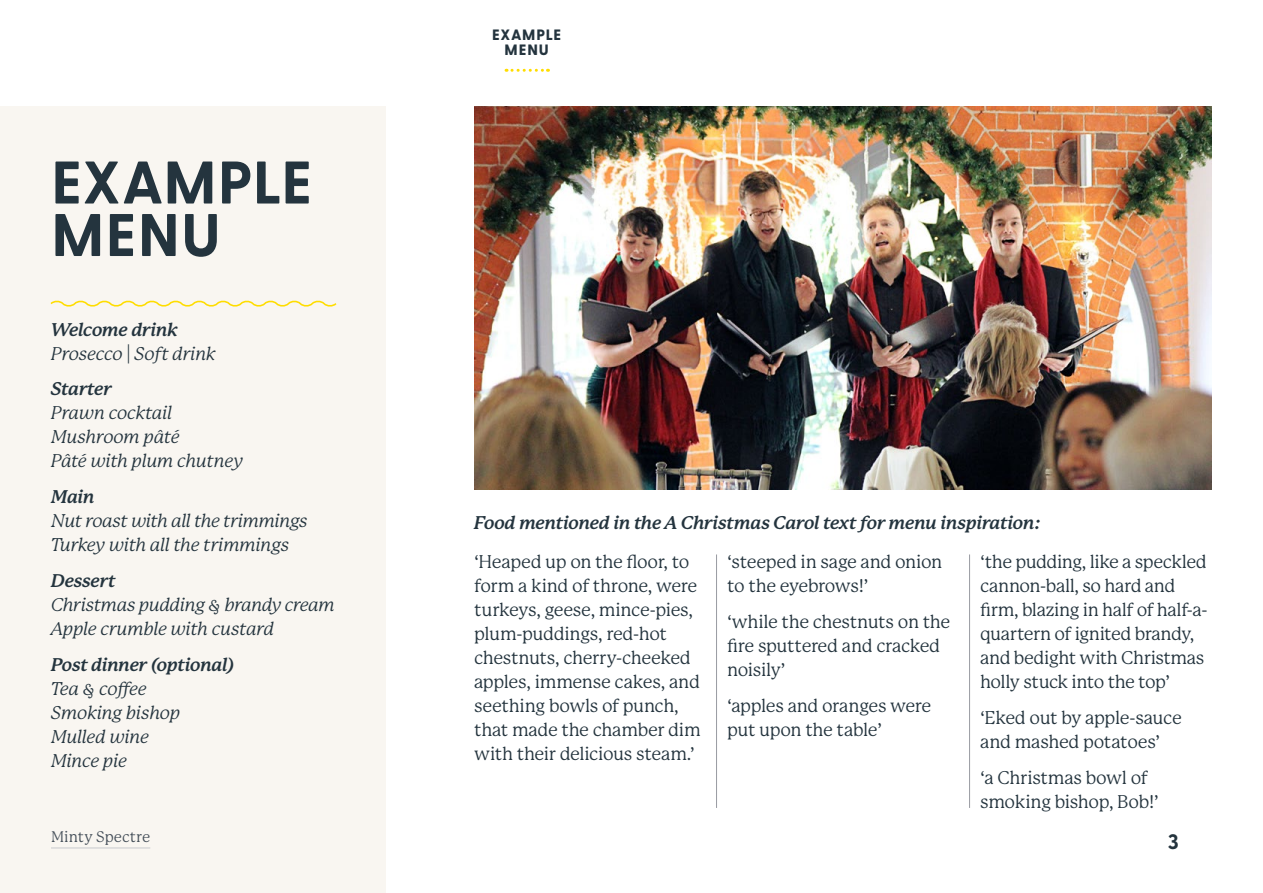
<style>
.page{position:relative;width:1263px;height:893px;background:#fff}
.page>*{position:absolute;margin:0;border:0;box-sizing:border-box;transform-origin:0 0}
.t1{font:700 60px/52.5px "Greycliff CF";letter-spacing:.01em;color:#24343e}
.t2{font:700 21px "Greycliff CF";color:#24343e}
.t3{font:18px/24px "P22 Mackinac Pro";letter-spacing:-.02em;color:#24343e}
.t4{font:italic 18px/24px "P22 Mackinac Pro";letter-spacing:-.025em;color:#24343e}
.t5{font:italic 700 18px "P22 Mackinac Pro";letter-spacing:-.025em;color:#24343e}
.t6{font:15px "P22 Mackinac Pro";letter-spacing:.005em;color:#454f59}
.t7{font:800 15px/15px "Greycliff CF";letter-spacing:.055em;color:#24343e;text-align:center}
</style>
<div class="page">
<div style="left:0;top:106px;width:385px;height:787px;background:#f9f6f1"></div>
<img style="left:474px;top:106px;width:738px;height:383px">
<hr style="left:716px;top:554px;width:1px;height:254px;background:#989aa1">
<hr style="left:969px;top:554px;width:1px;height:254px;background:#989aa1">
<svg style="left:506px;top:69px;width:42px;height:3px"></svg>
<hr style="left:51px;top:848px;width:99px;height:1px;background:#c8c9cd">
<svg style="left:50px;top:300px;width:287px;height:7px"></svg>
<h1 class="t1" style="left:51px;top:158px;width:262px">EXAMPLE<br>MENU</h1>
<p class="t5" style="left:51px;top:320px;width:128px">Welcome drink</p>
<p class="t4" style="left:51px;top:342px;width:166px">Prosecco | Soft drink</p>
<p class="t5" style="left:51px;top:378px;width:62px">Starter</p>
<p class="t4" style="left:51px;top:401px;width:193px">Prawn cocktail<br>Mushroom pâté<br>Pâté with plum chutney</p>
<p class="t5" style="left:51px;top:486px;width:45px">Main</p>
<p class="t4" style="left:51px;top:509px;width:258px">Nut roast with all the trimmings<br>Turkey with all the trimmings</p>
<p class="t5" style="left:51px;top:570px;width:66px">Dessert</p>
<p class="t4" style="left:51px;top:593px;width:285px">Christmas pudding &amp; brandy cream<br>Apple crumble with custard</p>
<p class="t5" style="left:51px;top:654px;width:185px">Post dinner (optional)</p>
<p class="t4" style="left:51px;top:677px;width:131px">Tea &amp; coffee<br>Smoking bishop<br>Mulled wine<br>Mince pie</p>
<p class="t6" style="left:51px;top:828px;width:101px">Minty Spectre</p>
<p class="t7" style="left:492px;top:28px;width:71px">EXAMPLE<br>MENU</p>
<p class="t5" style="left:474px;top:512px;width:568px">Food mentioned in the A Christmas Carol text for menu inspiration:</p>
<p class="t3" style="left:474px;top:550px;width:228px">‘Heaped up on the floor, to form a kind of throne, were turkeys, geese, mince-pies, plum-puddings, red-hot chestnuts, cherry-cheeked apples, immense cakes, and seething bowls of punch, that made the chamber dim with their delicious steam.’</p>
<p class="t3" style="left:727px;top:550px;width:217px">‘steeped in sage and onion to the eyebrows!’</p>
<p class="t3" style="left:727px;top:610px;width:225px">‘while the chestnuts on the fire sputtered and cracked noisily’</p>
<p class="t3" style="left:727px;top:694px;width:206px">‘apples and oranges were put upon the table’</p>
<p class="t3" style="left:980px;top:550px;width:229px">‘the pudding, like a speckled cannon-ball, so hard and firm, blazing in half of half-a&shy;quartern of ignited brandy, and bedight with Christmas holly stuck into the top’</p>
<p class="t3" style="left:980px;top:706px;width:203px">‘Eked out by apple-sauce and mashed potatoes’</p>
<p class="t3" style="left:980px;top:766px;width:180px">‘a Christmas bowl of smoking bishop, Bob!’</p>
<p class="t2" style="left:1168px;top:829px;width:12px">3</p>
</div>
